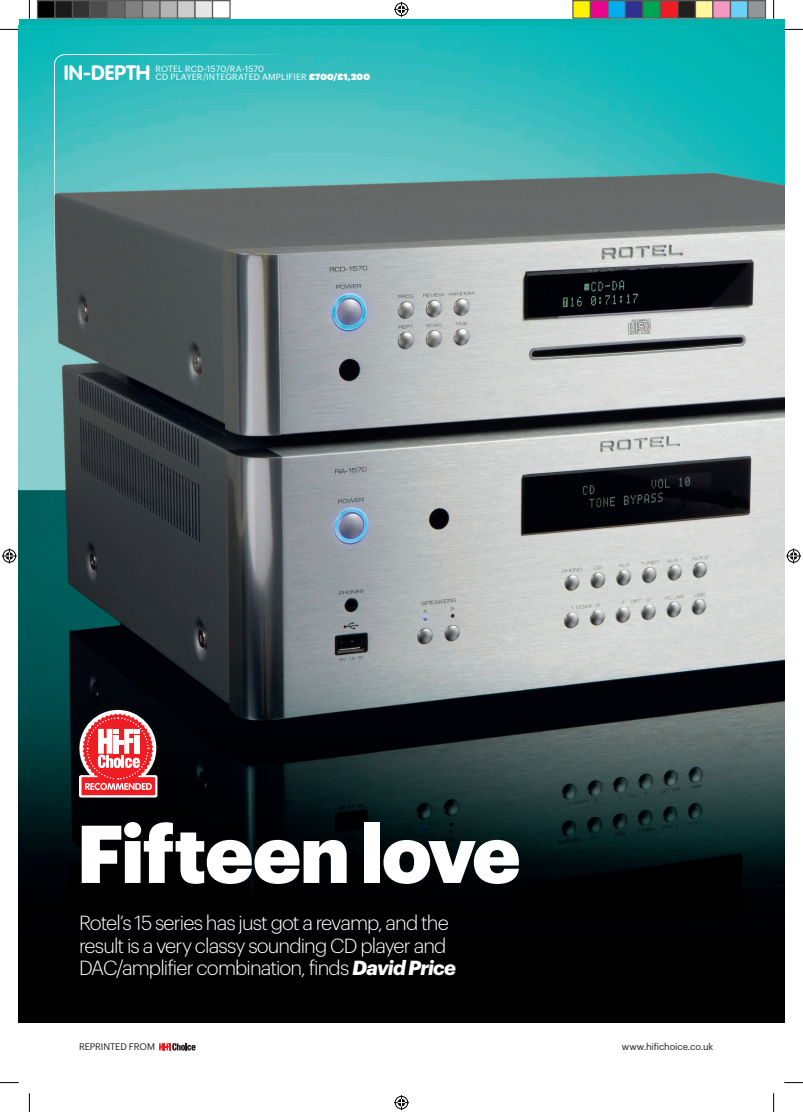
<style>
.page{position:relative;width:803px;height:1112px;background:#fff}
.page>*{position:absolute;margin:0;border:0;box-sizing:border-box;transform-origin:0 0}
.t1{font:900 80px "Graphik";letter-spacing:-.025em;color:#fff}
.t2{font:700 20.62px "VAG Rounded Std";letter-spacing:.005em;color:#fff}
.t3{font:300 20px/22.5px "Graphik";letter-spacing:-.045em;color:#fff}
.t4{font:9.38px "Graphik";letter-spacing:-.01em;color:#231f20}
.t5{font:8.75px "Graphik";letter-spacing:.02em;color:#fff}
.s1{font-family:"Graphik Super"}
.s2{font-weight:700;font-style:italic}
</style>
<div class="page">
<img style="left:19px;top:26px;width:765px;height:996px">
<div style="left:73px;top:703px;width:96px;height:105px;background:#010408"></div>
<svg style="left:79px;top:709px;width:78px;height:88px;background:#d36b6e"></svg>
<svg style="left:159px;top:1043px;width:37px;height:7px"></svg>
<svg style="left:54px;top:54px;width:272px;height:272px;background:#559192"></svg>
<svg style="left:0;top:29px;width:19px;height:1px"></svg>
<svg style="left:784px;top:29px;width:19px;height:1px"></svg>
<svg style="left:0;top:1082px;width:19px;height:1px"></svg>
<svg style="left:784px;top:1082px;width:19px;height:1px"></svg>
<svg style="left:29px;top:0;width:1px;height:19px"></svg>
<svg style="left:29px;top:1093px;width:1px;height:18px"></svg>
<svg style="left:773px;top:0;width:1px;height:19px"></svg>
<svg style="left:773px;top:1093px;width:1px;height:18px"></svg>
<svg style="left:394px;top:2px;width:15px;height:15px"></svg>
<svg style="left:394px;top:1095px;width:15px;height:14px"></svg>
<svg style="left:2px;top:548px;width:15px;height:15px"></svg>
<svg style="left:786px;top:548px;width:15px;height:15px"></svg>
<div style="left:38px;top:1px;width:17px;height:17px;background:#000"></div>
<div style="left:37px;top:0;width:19px;height:19px;border:1px solid #595959"></div>
<div style="left:55px;top:1px;width:18px;height:17px;background:#1a1a1a"></div>
<div style="left:54px;top:0;width:19px;height:19px;border:1px solid #595959"></div>
<div style="left:73px;top:1px;width:17px;height:17px;background:#333"></div>
<div style="left:72px;top:0;width:19px;height:19px;border:1px solid #595959"></div>
<div style="left:90px;top:1px;width:18px;height:17px;background:#4d4d4d"></div>
<div style="left:89px;top:0;width:19px;height:19px;border:1px solid #595959"></div>
<div style="left:108px;top:1px;width:17px;height:17px;background:#666"></div>
<div style="left:107px;top:0;width:19px;height:19px;border:1px solid #595959"></div>
<div style="left:125px;top:1px;width:18px;height:17px;background:#808080"></div>
<div style="left:124px;top:0;width:19px;height:19px;border:1px solid #595959"></div>
<div style="left:143px;top:1px;width:17px;height:17px;background:#999"></div>
<div style="left:142px;top:0;width:19px;height:19px;border:1px solid #595959"></div>
<div style="left:160px;top:1px;width:18px;height:17px;background:#b3b3b3"></div>
<div style="left:159px;top:0;width:19px;height:19px;border:1px solid #595959"></div>
<div style="left:178px;top:1px;width:17px;height:17px;background:#ccc"></div>
<div style="left:177px;top:0;width:19px;height:19px;border:1px solid #595959"></div>
<div style="left:195px;top:1px;width:18px;height:17px;background:#e6e6e6"></div>
<div style="left:194px;top:0;width:19px;height:19px;border:1px solid #595959"></div>
<div style="left:212px;top:0;width:19px;height:19px;border:1px solid #595959"></div>
<div style="left:573px;top:1px;width:17px;height:17px;background:#fff101"></div>
<div style="left:572px;top:0;width:19px;height:19px;border:1px solid #595959"></div>
<div style="left:590px;top:1px;width:18px;height:17px;background:#ed028c"></div>
<div style="left:590px;top:0;width:18px;height:19px;border:1px solid #595959"></div>
<div style="left:608px;top:1px;width:17px;height:17px;background:#00aeef"></div>
<div style="left:607px;top:0;width:19px;height:19px;border:1px solid #595959"></div>
<div style="left:625px;top:1px;width:18px;height:17px;background:#2e3092"></div>
<div style="left:625px;top:0;width:18px;height:19px;border:1px solid #595959"></div>
<div style="left:643px;top:1px;width:17px;height:17px;background:#00a54f"></div>
<div style="left:642px;top:0;width:19px;height:19px;border:1px solid #595959"></div>
<div style="left:660px;top:1px;width:18px;height:17px;background:#ee1d23"></div>
<div style="left:660px;top:0;width:18px;height:19px;border:1px solid #595959"></div>
<div style="left:678px;top:1px;width:17px;height:17px;background:#231f20"></div>
<div style="left:677px;top:0;width:19px;height:19px;border:1px solid #595959"></div>
<div style="left:695px;top:1px;width:18px;height:17px;background:#fff79a"></div>
<div style="left:695px;top:0;width:18px;height:19px;border:1px solid #595959"></div>
<div style="left:713px;top:1px;width:17px;height:17px;background:#f499c2"></div>
<div style="left:712px;top:0;width:19px;height:19px;border:1px solid #595959"></div>
<div style="left:730px;top:1px;width:18px;height:17px;background:#6bcff6"></div>
<div style="left:730px;top:0;width:18px;height:19px;border:1px solid #595959"></div>
<div style="left:748px;top:1px;width:17px;height:17px;background:#939598"></div>
<div style="left:747px;top:0;width:19px;height:19px;border:1px solid #595959"></div>
<p class="t5" style="left:156px;top:62px;width:110px">ROTEL RCD -1570/RA-1570</p>
<p class="t2" style="left:64px;top:60px;width:88px">in-deptH</p>
<p class="t5" style="left:156px;top:70px;width:216px">CD PLAYER/INTEGRATED AMPLIFIER <span class="s1">£700/£1,200</span></p>
<h1 class="t1" style="left:77px;top:791px;width:445px">Fifteen love</h1>
<p class="t3" style="left:79px;top:909px;width:379px">Rotel’s 15 series has just got a revamp, and the result is a very classy sounding CD player and<br>DAC/amplifier combination, finds <span class="s2">David Price</span></p>
<p class="t4" style="left:79px;top:1039px;width:78px">REPRINTED FROM</p>
<p class="t4" style="left:622px;top:1039px;width:93px">WWW.HIFICHOICE.CO.UK</p>
</div>
